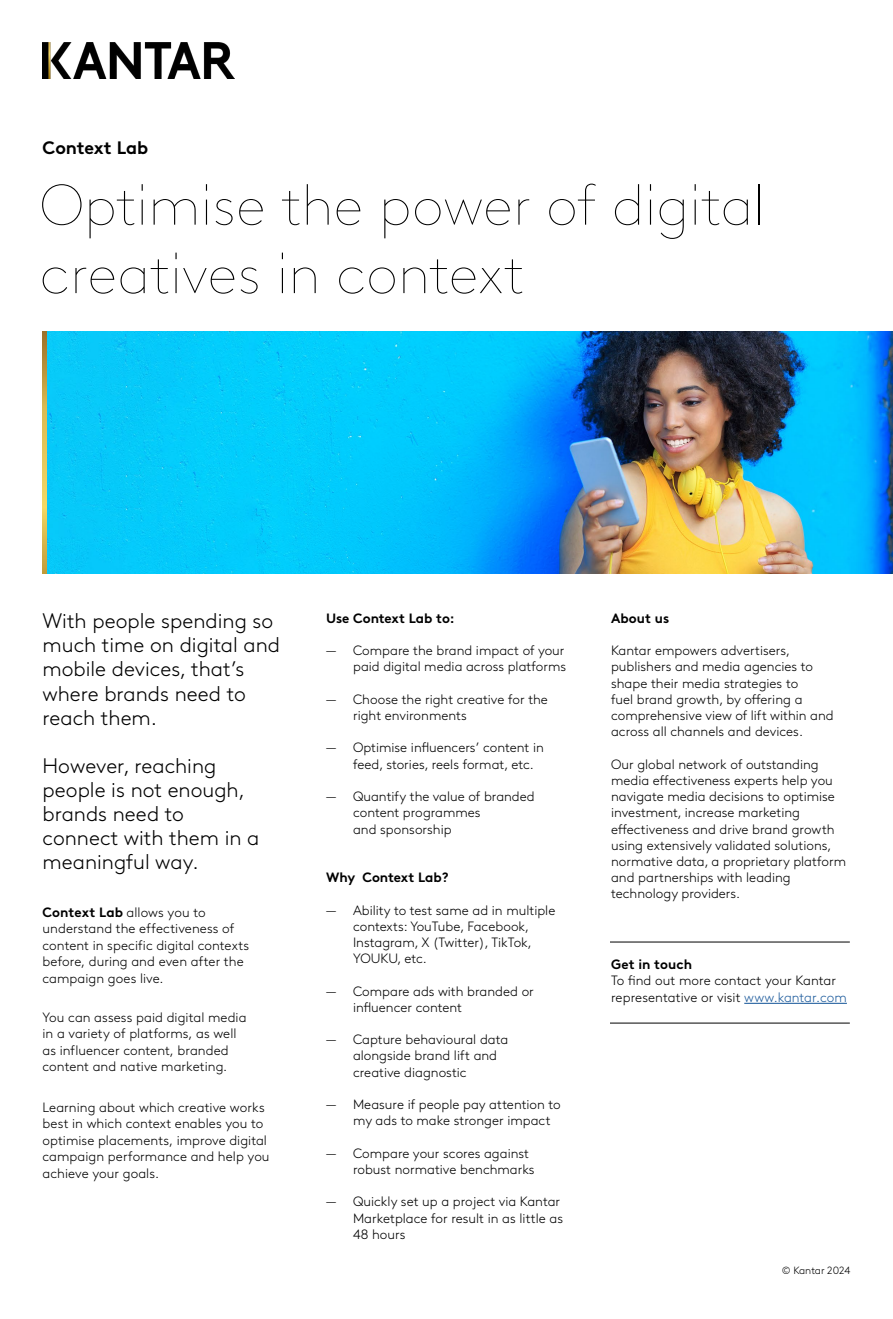
<style>
.page{position:relative;width:893px;height:1319px;background:#fff}
.page>*{position:absolute;margin:0;border:0;box-sizing:border-box;transform-origin:0 0}
.t1{font:100 57px/68.4px "Kantar Brown";color:#000}
.t2{font:300 21px/24px "Kantar Brown";color:#000}
.t3{font:700 18px "Kantar Brown";letter-spacing:-.005em;color:#000}
.t4{font:300 13.5px/16.2px "Kantar Brown";color:#000}
.t5{font:700 13.5px "Kantar Brown";color:#000}
.t6{font:300 10.5px "Kantar Brown";letter-spacing:-.005em;color:#000}
.s1{font-weight:700}
.s2{color:#215e9e}
</style>
<div class="page">
<hr style="left:744px;top:1002px;width:103px;height:1px;background:#215e9e">
<img style="left:43px;top:42px;width:192px;height:36px">
<svg style="left:43px;top:332px;width:5px;height:242px"></svg>
<img style="left:48px;top:332px;width:845px;height:241px">
<hr style="left:610px;top:941px;width:240px;height:1px;background:#000">
<hr style="left:610px;top:1022px;width:240px;height:1px;background:#000">
<h3 class="t3" style="left:43px;top:133px;width:107px">Context Lab</h3>
<h1 class="t1" style="left:40px;top:167px;width:727px">Optimise the power of digital creatives in context</h1>
<h2 class="t2" style="left:43px;top:607px;width:239px">With people spending so much time on digital and mobile devices, that’s where brands need to reach them.</h2>
<h2 class="t2" style="left:43px;top:751px;width:218px">However, reaching people is not enough, brands need to connect with them in a meaningful way.</h2>
<p class="t4" style="left:43px;top:902px;width:208px"><span class="s1">Context Lab</span> allows you to understand the effectiveness of content in specific digital contexts before, during and even after the campaign goes live.</p>
<p class="t4" style="left:43px;top:1007px;width:206px">You can assess paid digital media in a variety of platforms, as well as influencer content, branded content and native marketing.</p>
<p class="t4" style="left:43px;top:1097px;width:229px">Learning about which creative works best in which context enables you to optimise placements, improve digital campaign performance and help you achieve your goals.</p>
<p class="t5" style="left:326px;top:607px;width:130px">Use Context Lab to:</p>
<p class="t4" style="left:326px;top:641px;width:242px;text-align:right">— Compare the brand impact of your paid digital media across platforms</p>
<p class="t4" style="left:353px;top:690px;width:196px;text-indent:-27px">— Choose the right creative for the right environments</p>
<p class="t4" style="left:353px;top:738px;width:192px;text-indent:-27px">— Optimise influencers’ content in feed, stories, reels format, etc.</p>
<p class="t4" style="left:353px;top:787px;width:183px;text-indent:-27px">— Quantify the value of branded content programmes<br>and sponsorship</p>
<p class="t5" style="left:326px;top:866px;width:124px">Why Context Lab?</p>
<p class="t4" style="left:353px;top:900px;width:204px;text-indent:-27px">— Ability to test same ad in multiple contexts: YouTube, Facebook,<br>Instagram, X (Twitter), TikTok,<br>YOUKU, etc.</p>
<p class="t4" style="left:353px;top:981px;width:182px;text-indent:-27px">— Compare ads with branded or influencer content</p>
<p class="t4" style="left:353px;top:1030px;width:157px;text-indent:-27px">— Capture behavioural data alongside brand lift and creative diagnostic</p>
<p class="t4" style="left:353px;top:1095px;width:209px;text-indent:-27px">— Measure if people pay attention to my ads to make stronger impact</p>
<p class="t4" style="left:353px;top:1143px;width:183px;text-indent:-27px">— Compare your scores against robust normative benchmarks</p>
<p class="t4" style="left:353px;top:1192px;width:212px;text-indent:-27px">— Quickly set up a project via Kantar<br>Marketplace for result in as little as<br>48 hours</p>
<p class="t5" style="left:611px;top:607px;width:60px">About us</p>
<p class="t4" style="left:611px;top:641px;width:224px">Kantar empowers advertisers, publishers and media agencies to shape their media strategies to<br>fuel brand growth, by offering a comprehensive view of lift within and across all channels and devices.</p>
<p class="t4" style="left:611px;top:754px;width:237px">Our global network of outstanding media effectiveness experts help you navigate media decisions to optimise investment, increase marketing effectiveness and drive brand growth using extensively validated solutions, normative data, a proprietary platform and partnerships with leading technology providers.</p>
<p class="t5" style="left:611px;top:953px;width:83px">Get in touch</p>
<p class="t4" style="left:611px;top:971px;width:237px">To find out more contact your Kantar representative or visit <span class="s2">www.kantar.com</span></p>
<p class="t6" style="left:782px;top:1262px;width:70px">© Kantar 2024</p>
</div>
